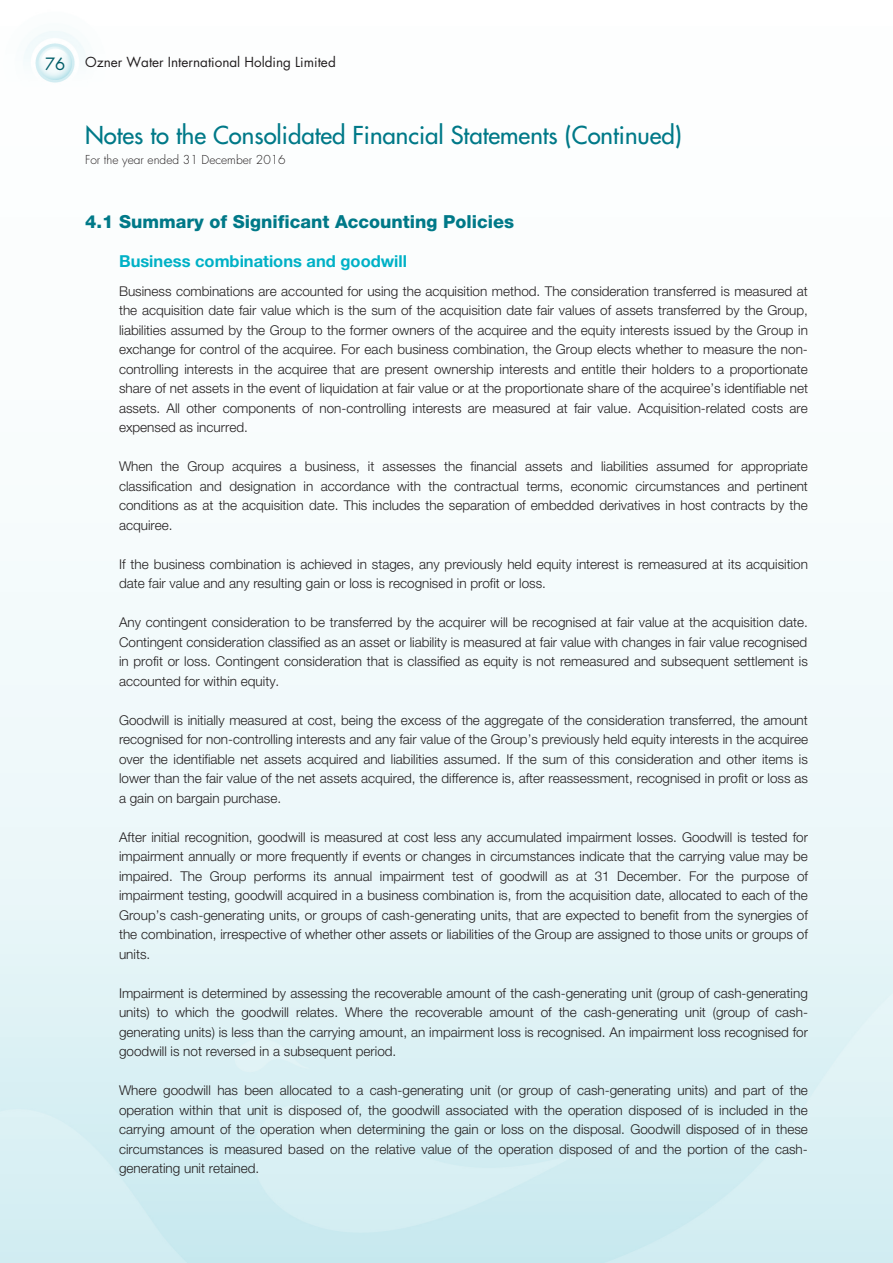
<style>
.page{position:relative;width:893px;height:1263px;background:#fff}
.page>*{position:absolute;margin:0;border:0;box-sizing:border-box;transform-origin:0 0}
.t1{font:500 24px "Futura Std";color:#007988}
.t2{font:800 18px "Helvetica Neue LT Std";color:#007988}
.t3{font:700 16.5px "Helvetica Neue LT Std";color:#00b1c6}
.t4{font:300 13.5px/19.5px "Helvetica Neue LT Std";color:#231f20;text-align:justify}
.t5{font:13.5px "Futura Std";color:#231f20}
.t6{font:300 12px "Futura Std";color:#231f20}
.s1{font-size:16.5px;color:#005d68}
</style>
<div class="page">
<p class="t5" style="left:45px;top:54px;width:292px"><span class="s1">76</span> Ozner Water International Holding Limited</p>
<h1 class="t1" style="left:85px;top:120px;width:598px">Notes to the Consolidated Financial Statements (Continued)</h1>
<p class="t6" style="left:85px;top:152px;width:202px">For the year ended 31 December 2016</p>
<h2 class="t2" style="left:85px;top:210px;width:431px">4.1 Summary of Significant Accounting Policies</h2>
<p class="t3" style="left:119px;top:250px;width:290px">Business combinations and goodwill</p>
<p class="t4" style="left:119px;top:281px;width:690px">Business combinations are accounted for using the acquisition method. The consideration transferred is measured at the acquisition date fair value which is the sum of the acquisition date fair values of assets transferred by the Group, liabilities assumed by the Group to the former owners of the acquiree and the equity interests issued by the Group in exchange for control of the acquiree. For each business combination, the Group elects whether to measure the non&shy;controlling interests in the acquiree that are present ownership interests and entitle their holders to a proportionate share of net assets in the event of liquidation at fair value or at the proportionate share of the acquiree’s identifiable net assets. All other components of non-controlling interests are measured at fair value. Acquisition-related costs are expensed as incurred.</p>
<p class="t4" style="left:119px;top:456px;width:690px">When the Group acquires a business, it assesses the financial assets and liabilities assumed for appropriate classification and designation in accordance with the contractual terms, economic circumstances and pertinent conditions as at the acquisition date. This includes the separation of embedded derivatives in host contracts by the acquiree.</p>
<p class="t4" style="left:119px;top:554px;width:690px">If the business combination is achieved in stages, any previously held equity interest is remeasured at its acquisition date fair value and any resulting gain or loss is recognised in profit or loss.</p>
<p class="t4" style="left:119px;top:612px;width:690px">Any contingent consideration to be transferred by the acquirer will be recognised at fair value at the acquisition date.<br>Contingent consideration classified as an asset or liability is measured at fair value with changes in fair value recognised in profit or loss. Contingent consideration that is classified as equity is not remeasured and subsequent settlement is accounted for within equity.</p>
<p class="t4" style="left:119px;top:710px;width:690px">Goodwill is initially measured at cost, being the excess of the aggregate of the consideration transferred, the amount recognised for non-controlling interests and any fair value of the Group’s previously held equity interests in the acquiree over the identifiable net assets acquired and liabilities assumed. If the sum of this consideration and other items is lower than the fair value of the net assets acquired, the difference is, after reassessment, recognised in profit or loss as a gain on bargain purchase.</p>
<p class="t4" style="left:119px;top:827px;width:690px">After initial recognition, goodwill is measured at cost less any accumulated impairment losses. Goodwill is tested for impairment annually or more frequently if events or changes in circumstances indicate that the carrying value may be impaired. The Group performs its annual impairment test of goodwill as at 31 December. For the purpose of impairment testing, goodwill acquired in a business combination is, from the acquisition date, allocated to each of the Group’s cash-generating units, or groups of cash-generating units, that are expected to benefit from the synergies of the combination, irrespective of whether other assets or liabilities of the Group are assigned to those units or groups of units.</p>
<p class="t4" style="left:119px;top:983px;width:690px">Impairment is determined by assessing the recoverable amount of the cash-generating unit (group of cash-generating units) to which the goodwill relates. Where the recoverable amount of the cash-generating unit (group of cash&shy;generating units) is less than the carrying amount, an impairment loss is recognised. An impairment loss recognised for goodwill is not reversed in a subsequent period.</p>
<p class="t4" style="left:119px;top:1080px;width:690px">Where goodwill has been allocated to a cash-generating unit (or group of cash-generating units) and part of the operation within that unit is disposed of, the goodwill associated with the operation disposed of is included in the carrying amount of the operation when determining the gain or loss on the disposal. Goodwill disposed of in these circumstances is measured based on the relative value of the operation disposed of and the portion of the cash&shy;generating unit retained.</p>
</div>
